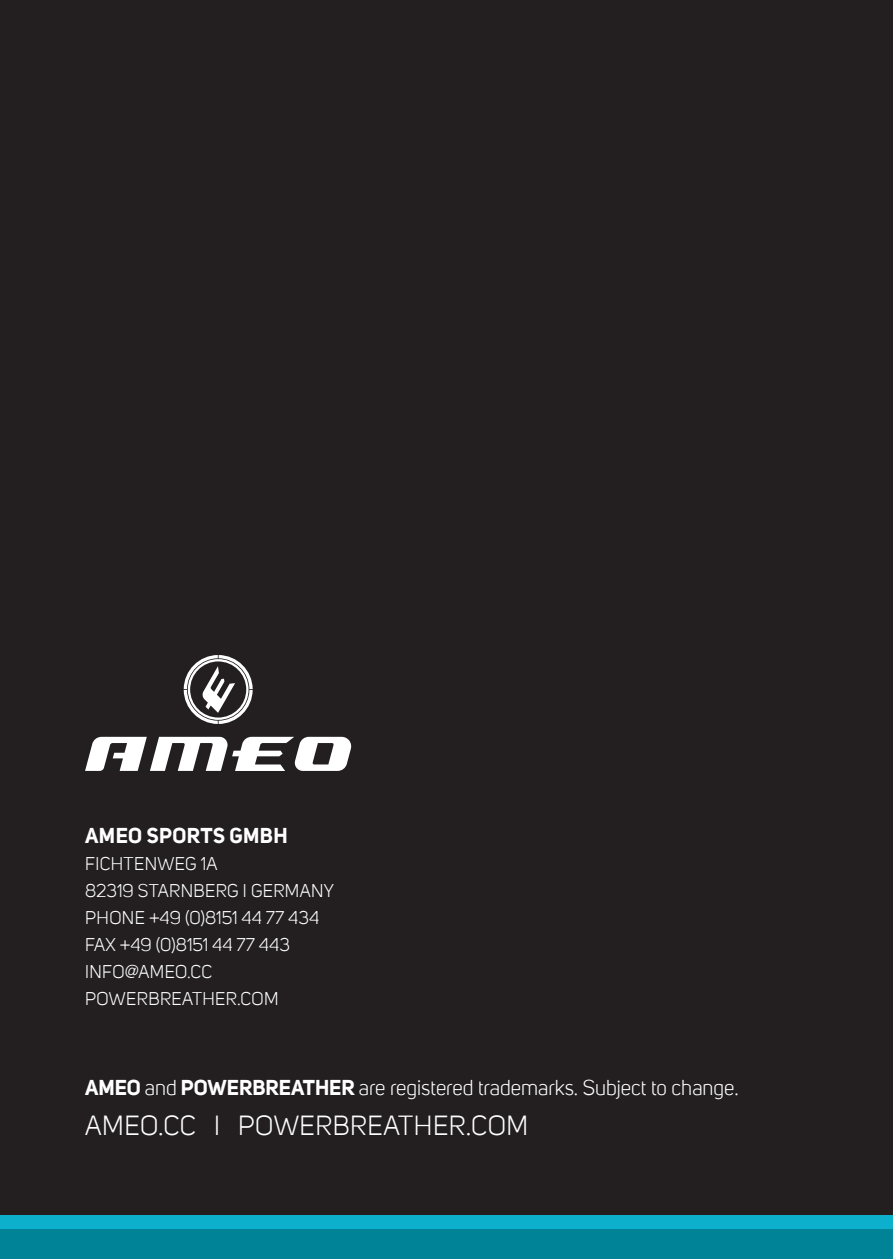
<style>
.page{position:relative;width:893px;height:1259px;background:#231f20}
.page>*{position:absolute;margin:0;border:0;box-sizing:border-box;transform-origin:0 0}
.t1{font:27px "Uni Sans";letter-spacing:.02em;color:#fff}
.t2{font:21px "Uni Sans";color:#fff}
.t3{font:700 21px "Uni Sans";letter-spacing:.02em;color:#fff}
.t4{font:18px/27px "Uni Sans";letter-spacing:.02em;color:#fff}
.s1{font-weight:700}
</style>
<div class="page">
<svg style="left:85px;top:737px;width:266px;height:33px"></svg>
<svg style="left:184px;top:655px;width:69px;height:69px"></svg>
<div style="left:0;top:1214px;width:893px;height:15px;background:#0db0cc"></div>
<div style="left:0;top:1229px;width:893px;height:30px;background:#008397"></div>
<p class="t3" style="left:85px;top:822px;width:204px">AMEO SPORTS GMBH</p>
<p class="t4" style="left:85px;top:850px;width:250px">FICHTENWEG 1A<br>82319 STARNBERG I GERMANY<br>PHONE +49 (0)8151 44 77 434<br>FAX +49 (0)8151 44 77 443<br>INFO@AMEO.CC<br>POWERBREATHER.COM</p>
<p class="t2" style="left:85px;top:1075px;width:655px"><span class="s1">AMEO</span> and <span class="s1">POWERBREATHER</span> are registered trademarks. Subject to change.</p>
<h1 class="t1" style="left:85px;top:1110px;width:444px">AMEO.CC I POWERBREATHER.COM</h1>
</div>
